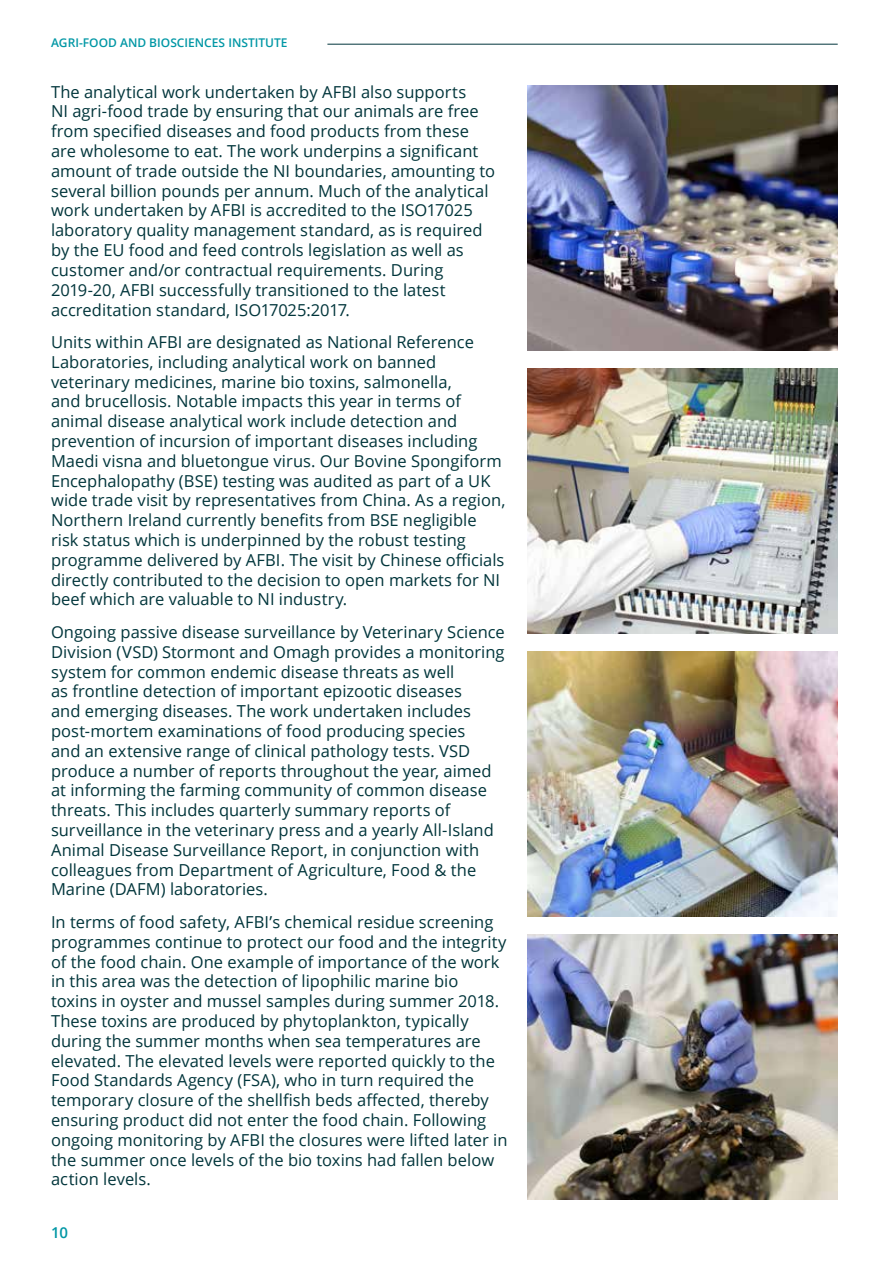
<style>
.page{position:relative;width:893px;height:1263px;background:#fff}
.page>*{position:absolute;margin:0;border:0;box-sizing:border-box;transform-origin:0 0}
.t1{font:16.5px/19.8px "Open Sans";color:#00353b}
.t2{font:600 15px "Open Sans";color:#0097a5}
.t3{font:600 12px "Open Sans";color:#0097a5}
</style>
<div class="page">
<hr style="left:327px;top:44px;width:511px;height:1px;background:#00353b">
<img style="left:527px;top:85px;width:311px;height:265px">
<img style="left:527px;top:368px;width:311px;height:265px">
<img style="left:527px;top:651px;width:311px;height:265px">
<img style="left:527px;top:934px;width:311px;height:265px">
<p class="t3" style="left:51px;top:35px;width:238px">AGRI-FOOD AND BIOSCIENCES INSTITUTE</p>
<p class="t1" style="left:51px;top:81px;width:446px">The analytical work undertaken by AFBI also supports<br>NI agri-food trade by ensuring that our animals are free from specified diseases and food products from these are wholesome to eat. The work underpins a significant amount of trade outside the NI boundaries, amounting to several billion pounds per annum. Much of the analytical work undertaken by AFBI is accredited to the ISO17025 laboratory quality management standard, as is required by the EU food and feed controls legislation as well as customer and/or contractual requirements. During 2019-20, AFBI successfully transitioned to the latest accreditation standard, ISO17025:2017.</p>
<p class="t1" style="left:51px;top:332px;width:456px">Units within AFBI are designated as National Reference Laboratories, including analytical work on banned veterinary medicines, marine bio toxins, salmonella,<br>and brucellosis. Notable impacts this year in terms of animal disease analytical work include detection and prevention of incursion of important diseases including Maedi visna and bluetongue virus. Our Bovine Spongiform Encephalopathy (BSE) testing was audited as part of a UK wide trade visit by representatives from China. As a region, Northern Ireland currently benefits from BSE negligible risk status which is underpinned by the robust testing programme delivered by AFBI. The visit by Chinese officials directly contributed to the decision to open markets for NI beef which are valuable to NI industry.</p>
<p class="t1" style="left:51px;top:622px;width:455px">Ongoing passive disease surveillance by Veterinary Science Division (VSD) Stormont and Omagh provides a monitoring system for common endemic disease threats as well<br>as frontline detection of important epizootic diseases<br>and emerging diseases. The work undertaken includes post-mortem examinations of food producing species<br>and an extensive range of clinical pathology tests. VSD produce a number of reports throughout the year, aimed at informing the farming community of common disease threats. This includes quarterly summary reports of surveillance in the veterinary press and a yearly All-Island Animal Disease Surveillance Report, in conjunction with colleagues from Department of Agriculture, Food &amp; the Marine (DAFM) laboratories.</p>
<p class="t1" style="left:51px;top:912px;width:458px">In terms of food safety, AFBI’s chemical residue screening programmes continue to protect our food and the integrity of the food chain. One example of importance of the work in this area was the detection of lipophilic marine bio toxins in oyster and mussel samples during summer 2018.<br>These toxins are produced by phytoplankton, typically during the summer months when sea temperatures are elevated. The elevated levels were reported quickly to the Food Standards Agency (FSA), who in turn required the temporary closure of the shellfish beds affected, thereby ensuring product did not enter the food chain. Following ongoing monitoring by AFBI the closures were lifted later in the summer once levels of the bio toxins had fallen below action levels.</p>
<p class="t2" style="left:51px;top:1222px;width:19px">10</p>
</div>
